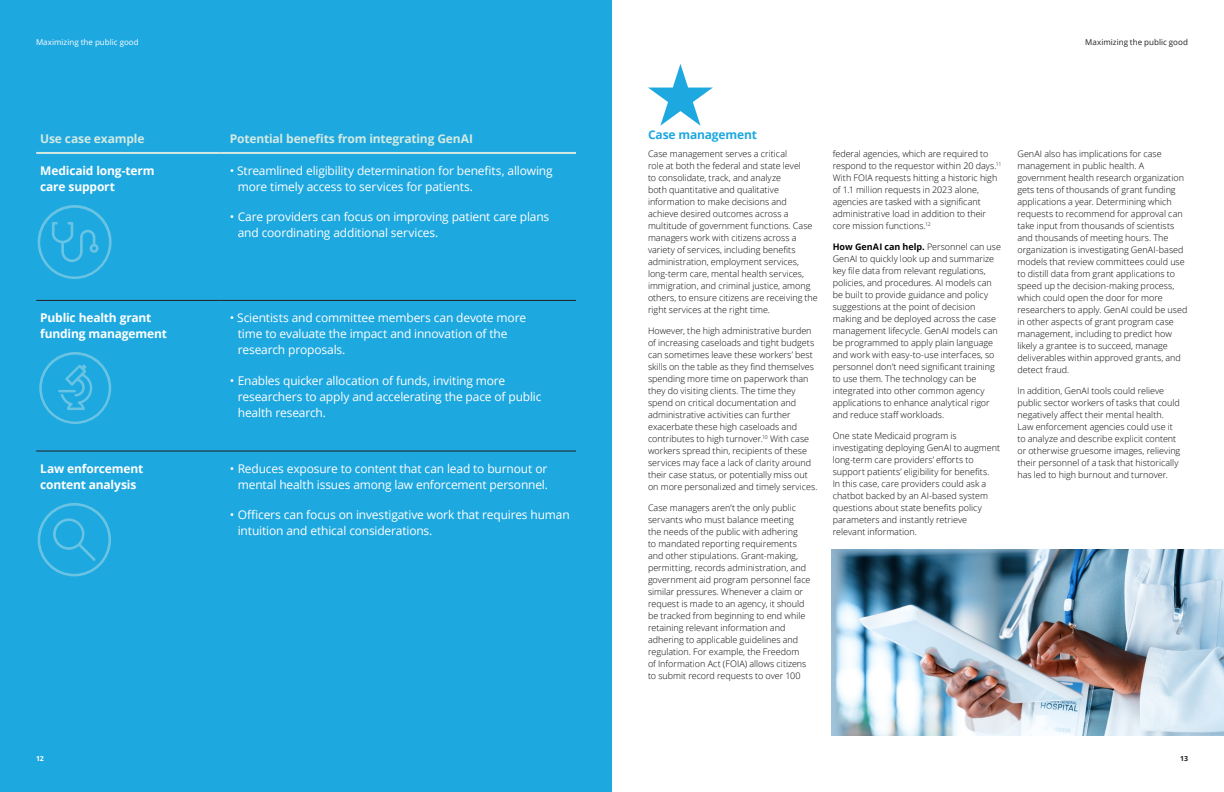
<style>
.page{position:relative;width:1224px;height:792px;background:#fff}
.page>*{position:absolute;margin:0;border:0;box-sizing:border-box;transform-origin:0 0}
.Introduction__14_18pt{font:12px/16px "Open Sans";letter-spacing:-.015em;color:#fff}
.Introduction__14_18pt-2{font:700 12px/16px "Open Sans";letter-spacing:-.015em;color:#fff}
.Introduction__14_18pt-3{font:700 12px "Open Sans";letter-spacing:-.01em;color:#d2eae2}
.Body_copy__8_5_12pt{font:700 12px "Open Sans";letter-spacing:-.01em;color:#1ea8e0}
.Body_copy__8_5_12pt-2{font:300 9px/12px "Open Sans";color:#040503}
.t1{font:8px "Open Sans";letter-spacing:.005em;color:#231f20}
.Cover_subheading_light__30_36pt{font:8px "Open Sans";letter-spacing:.005em;color:#fff}
.t2{font:700 7px "Open Sans";color:#231f20}
.Brochure_title___Right_pg__folio_7_9_5pt{font:700 7px "Open Sans";color:#fff}
.s1{font-weight:700}
</style>
<div class="page">
<div style="left:0;top:0;width:612px;height:792px;background:#1ea8e0"></div>
<hr style="left:36px;top:300px;width:185px;height:1px;background:#231f20">
<hr style="left:221px;top:300px;width:355px;height:1px;background:#231f20">
<hr style="left:36px;top:451px;width:185px;height:1px;background:#231f20">
<hr style="left:221px;top:451px;width:355px;height:1px;background:#231f20">
<hr style="left:36px;top:152px;width:185px;height:2px;background:#d2eae2">
<hr style="left:221px;top:152px;width:355px;height:2px;background:#d2eae2">
<svg style="left:38px;top:205px;width:74px;height:74px"></svg>
<svg style="left:39px;top:352px;width:72px;height:72px"></svg>
<svg style="left:38px;top:503px;width:73px;height:73px"></svg>
<img style="left:832px;top:549px;width:392px;height:186px">
<svg style="left:648px;top:64px;width:65px;height:62px"></svg>
<h2 class="Cover_subheading_light__30_36pt" style="left:36px;top:36px;width:104px">Maximizing the public good</h2>
<p class="Introduction__14_18pt-3" style="left:40px;top:130px;width:106px">Use case example</p>
<p class="Introduction__14_18pt-3" style="left:230px;top:130px;width:245px">Potential benefits from integrating GenAI</p>
<p class="Introduction__14_18pt-2" style="left:40px;top:162px;width:116px">Medicaid long-term care support</p>
<p class="Introduction__14_18pt" style="left:238px;top:162px;width:316px;text-indent:-8px">• Streamlined eligibility determination for benefits, allowing more timely access to services for patients.</p>
<p class="Introduction__14_18pt" style="left:238px;top:209px;width:313px;text-indent:-8px">• Care providers can focus on improving patient care plans and coordinating additional services.</p>
<p class="Introduction__14_18pt-2" style="left:40px;top:310px;width:128px">Public health grant funding management</p>
<p class="Introduction__14_18pt" style="left:238px;top:310px;width:290px;text-indent:-8px">• Scientists and committee members can devote more time to evaluate the impact and innovation of the research proposals.</p>
<p class="Introduction__14_18pt" style="left:238px;top:372px;width:305px;text-indent:-8px">• Enables quicker allocation of funds, inviting more researchers to apply and accelerating the pace of public health research.</p>
<p class="Introduction__14_18pt-2" style="left:40px;top:460px;width:105px">Law enforcement content analysis</p>
<p class="Introduction__14_18pt" style="left:230px;top:460px;width:320px;text-align:right">• Reduces exposure to content that can lead to burnout or mental health issues among law enforcement personnel.</p>
<p class="Introduction__14_18pt" style="left:238px;top:507px;width:333px;text-indent:-8px">• Officers can focus on investigative work that requires human intuition and ethical considerations.</p>
<p class="Brochure_title___Right_pg__folio_7_9_5pt" style="left:36px;top:754px;width:9px">12</p>
<p class="t1" style="left:1085px;top:36px;width:104px">Maximizing the public good</p>
<p class="Body_copy__8_5_12pt" style="left:648px;top:126px;width:110px">Case management</p>
<p class="Body_copy__8_5_12pt-2" style="left:648px;top:148px;width:171px">Case management serves a critical<br>role at both the federal and state level<br>to consolidate, track, and analyze<br>both quantitative and qualitative information to make decisions and achieve desired outcomes across a multitude of government functions. Case managers work with citizens across a variety of services, including benefits administration, employment services, long-term care, mental health services, immigration, and criminal justice, among others, to ensure citizens are receiving the right services at the right time.</p>
<p class="Body_copy__8_5_12pt-2" style="left:648px;top:325px;width:171px">However, the high administrative burden of increasing caseloads and tight budgets can sometimes leave these workers’ best skills on the table as they find themselves spending more time on paperwork than they do visiting clients. The time they spend on critical documentation and administrative activities can further exacerbate these high caseloads and contributes to high turnover.<sup>10</sup> With case workers spread thin, recipients of these services may face a lack of clarity around their case status, or potentially miss out on more personalized and timely services.</p>
<p class="Body_copy__8_5_12pt-2" style="left:648px;top:502px;width:164px">Case managers aren’t the only public servants who must balance meeting<br>the needs of the public with adhering<br>to mandated reporting requirements and other stipulations. Grant-making, permitting, records administration, and government aid program personnel face similar pressures. Whenever a claim or request is made to an agency, it should be tracked from beginning to end while retaining relevant information and adhering to applicable guidelines and regulation. For example, the Freedom<br>of Information Act (FOIA) allows citizens to submit record requests to over 100</p>
<p class="Body_copy__8_5_12pt-2" style="left:833px;top:148px;width:170px">federal agencies, which are required to respond to the requestor within 20 days.<sup>11<br></sup>With FOIA requests hitting a historic high of 1.1 million requests in 2023 alone, agencies are tasked with a significant administrative load in addition to their core mission functions.<sup>12</sup></p>
<p class="Body_copy__8_5_12pt-2" style="left:833px;top:241px;width:170px"><span class="s1">How GenAI can help.</span> Personnel can use GenAI to quickly look up and summarize key file data from relevant regulations, policies, and procedures. AI models can be built to provide guidance and policy suggestions at the point of decision making and be deployed across the case management lifecycle. GenAI models can be programmed to apply plain language and work with easy-to-use interfaces, so personnel don’t need significant training to use them. The technology can be integrated into other common agency applications to enhance analytical rigor and reduce staff workloads.</p>
<p class="Body_copy__8_5_12pt-2" style="left:833px;top:430px;width:169px">One state Medicaid program is investigating deploying GenAI to augment long-term care providers’ efforts to support patients’ eligibility for benefits.<br>In this case, care providers could ask a chatbot backed by an AI-based system questions about state benefits policy parameters and instantly retrieve relevant information.</p>
<p class="Body_copy__8_5_12pt-2" style="left:1017px;top:148px;width:171px">GenAI also has implications for case management in public health. A government health research organization gets tens of thousands of grant funding applications a year. Determining which requests to recommend for approval can take input from thousands of scientists and thousands of meeting hours. The organization is investigating GenAI-based models that review committees could use to distill data from grant applications to speed up the decision-making process, which could open the door for more researchers to apply. GenAI could be used in other aspects of grant program case management, including to predict how likely a grantee is to succeed, manage deliverables within approved grants, and detect fraud.</p>
<p class="Body_copy__8_5_12pt-2" style="left:1017px;top:385px;width:164px">In addition, GenAI tools could relieve public sector workers of tasks that could negatively affect their mental health.<br>Law enforcement agencies could use it to analyze and describe explicit content or otherwise gruesome images, relieving their personnel of a task that historically has led to high burnout and turnover.</p>
<p class="t2" style="left:1180px;top:754px;width:9px">13</p>
</div>
